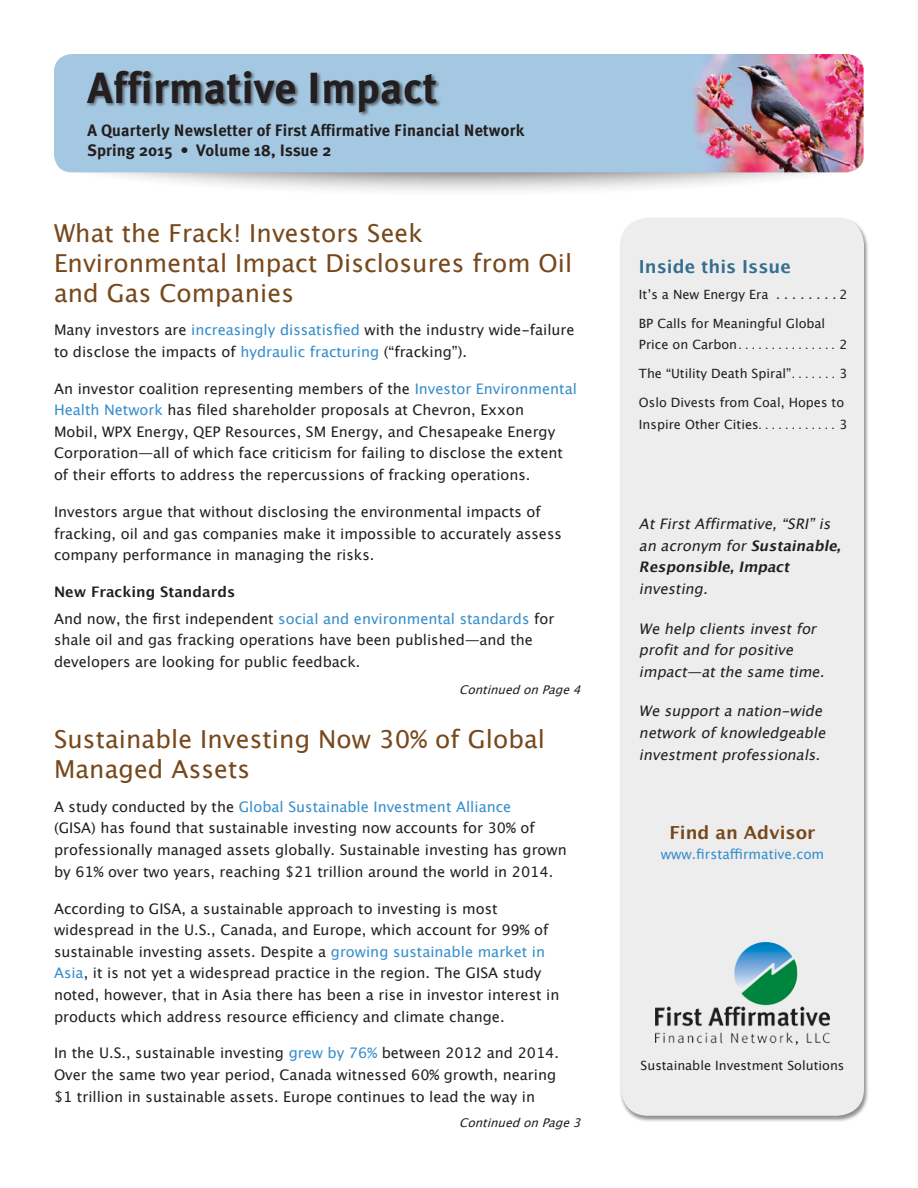
<style>
.page{position:relative;width:918px;height:1188px;background:#fff}
.page>*{position:absolute;margin:0;border:0;box-sizing:border-box;transform-origin:0 0}
.t1{font:700 43.5px "Meta Plus";letter-spacing:.01em;color:#231f20}
.Article_Title{font:24.75px/30px "Lucida Grande";letter-spacing:.005em;color:#77481c}
.TOC_header{font:700 18px "Lucida Grande";color:#346e91}
.Join_Us_For_the_24th{font:700 18px "Lucida Grande";color:#77481c}
.Subheader{font:700 16.5px "Meta Plus";letter-spacing:.01em;color:#231f20}
.Article_body{font:14.55px/21.6px "Lucida Grande";color:#231f20}
.TOC_content{font:italic 14.55px/21.6px "Lucida Grande";color:#231f20}
.Article_Section_Head{font:700 14.55px "Lucida Grande";color:#231f20}
.Date_of_conference{font:13.5px "Lucida Grande";color:#358dcc}
.TOC_content-2{font:12.75px/21.6px "Lucida Grande";color:#231f20}
.Date_of_conference-2{font:12.75px "Lucida Grande";color:#231f20}
.Article_Continuation{font:italic 12px "Lucida Grande";color:#231f20}
.TOC_content-3{font:10.5px "Lucida Grande";color:#231f20}
.s1{color:#358dcc}
.s2{font-size:12.75px}
.s3{font-size:10.5px}
.s4{font-weight:700}
</style>
<div class="page">
<svg style="left:54px;top:132px;width:810px;height:67px"></svg>
<img style="left:54px;top:54px;width:810px;height:118px">
<div style="left:86px;top:69px;width:355px;height:48px;background:#231f20;opacity:.6"></div>
<div style="left:619px;top:217px;width:250px;height:905px;background:#231f20;opacity:.5"></div>
<div style="left:621px;top:218px;width:243px;height:898px;background:#ededee;border-radius:27px"></div>
<img style="left:656px;top:942px;width:173px;height:103px">
<p class="t1" style="left:87px;top:63px;width:351px">Affirmative Impact</p>
<p class="Subheader" style="left:87px;top:120px;width:438px">A Quarterly Newsletter of First Affirmative Financial Network</p>
<p class="Subheader" style="left:87px;top:140px;width:245px">Spring 2015 • Volume 18, Issue 2</p>
<p class="Article_Title" style="left:54px;top:218px;width:520px">What the Frack! Investors Seek<br>Environmental Impact Disclosures from Oil and Gas Companies</p>
<p class="Article_body" style="left:54px;top:319px;width:522px">Many investors are <span class="s1">increasingly dissatisfied</span> with the industry wide-failure to disclose the impacts of <span class="s1">hydraulic fracturing</span> (“fracking”).</p>
<p class="Article_body" style="left:54px;top:378px;width:524px">An investor coalition representing members of the <span class="s1">Investor Environmental Health Network</span> has filed shareholder proposals at Chevron, Exxon<br>Mobil, WPX Energy, QEP Resources, SM Energy, and Chesapeake Energy Corporation—all of which face criticism for failing to disclose the extent of their efforts to address the repercussions of fracking operations.</p>
<p class="Article_body" style="left:54px;top:501px;width:509px">Investors argue that without disclosing the environmental impacts of fracking, oil and gas companies make it impossible to accurately assess company performance in managing the risks.</p>
<p class="Article_Section_Head" style="left:54px;top:580px;width:183px">New Fracking Standards</p>
<p class="Article_body" style="left:54px;top:608px;width:502px">And now, the first independent <span class="s1">social and environmental standards</span> for shale oil and gas fracking operations have been published—and the developers are looking for public feedback.</p>
<p class="Article_Continuation" style="left:459px;top:683px;width:129px">ContinuedonPage4</p>
<p class="Article_Title" style="left:54px;top:725px;width:492px">Sustainable Investing Now 30% of Global<br>Managed Assets</p>
<p class="Article_body" style="left:54px;top:796px;width:514px">A study conducted by the <span class="s1">Global Sustainable Investment Alliance<br></span>(GISA) has found that sustainable investing now accounts for 30% of professionally managed assets globally. Sustainable investing has grown by 61% over two years, reaching $21 trillion around the world in 2014.</p>
<p class="Article_body" style="left:54px;top:898px;width:507px">According to GISA, a sustainable approach to investing is most widespread in the U.S., Canada, and Europe, which account for 99% of sustainable investing assets. Despite a <span class="s1">growing sustainable market in Asia</span>, it is not yet a widespread practice in the region. The GISA study noted, however, that in Asia there has been a rise in investor interest in products which address resource efficiency and climate change.</p>
<p class="Article_body" style="left:54px;top:1043px;width:507px">In the U.S., sustainable investing <span class="s1">grew by 76%</span> between 2012 and 2014.<br>Over the same two year period, Canada witnessed 60% growth, nearing $1 trillion in sustainable assets. Europe continues to lead the way in</p>
<p class="Article_Continuation" style="left:459px;top:1115px;width:129px">ContinuedonPage3</p>
<p class="TOC_header" style="left:639px;top:252px;width:154px">Inside this Issue</p>
<p class="TOC_content-2" style="left:639px;top:283px;width:139px">It’s a New Energy Era ........</p>
<p class="TOC_content-2" style="left:839px;top:283px;width:10px">2</p>
<p class="TOC_content-2" style="left:639px;top:312px;width:188px">BP Calls for Meaningful Global</p>
<p class="TOC_content-3" style="left:639px;top:340px;width:103px"><span class="s2">Price on Carbon</span>................</p>
<p class="TOC_content-2" style="left:839px;top:334px;width:10px">2</p>
<p class="TOC_content-2" style="left:639px;top:363px;width:157px">The “Utility Death Spiral”<span class="s3">........</span></p>
<p class="TOC_content-2" style="left:839px;top:363px;width:10px">3</p>
<p class="TOC_content-2" style="left:639px;top:392px;width:210px">Oslo Divests from Coal, Hopes to<br>Inspire Other Cities<span class="s3">. . . . . . . . . . . .</span> 3</p>
<p class="TOC_content" style="left:639px;top:513px;width:207px">AtFirstAffirmative,“SRI”is anacronym for<span class="s4">Sustainable,<br>Responsible,Impact </span>investing.</p>
<p class="TOC_content" style="left:639px;top:618px;width:192px">Wehelp clientsinvestfor profitand forpositive impact—atthesametime.</p>
<p class="TOC_content" style="left:639px;top:701px;width:193px">Wesupportanation-wide networkofknowledgeable investmentprofessionals.</p>
<p class="Join_Us_For_the_24th" style="left:670px;top:818px;width:147px">Find an Advisor</p>
<p class="Date_of_conference" style="left:661px;top:846px;width:165px">www.firstaffirmative.com</p>
<p class="Date_of_conference-2" style="left:641px;top:1058px;width:205px">Sustainable Investment Solutions</p>
</div>
